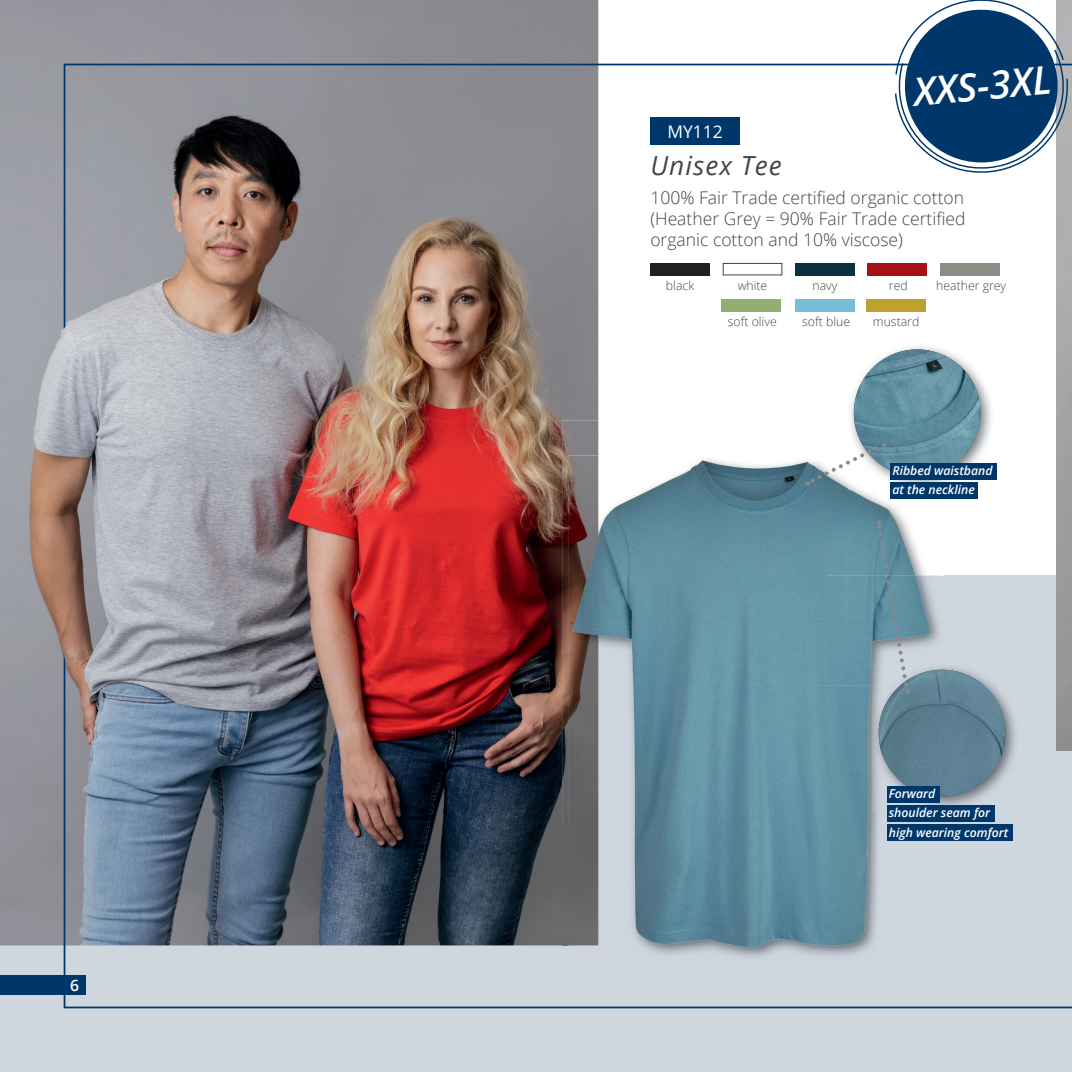
<style>
.page{position:relative;width:1072px;height:1072px;background:#fff}
.page>*{position:absolute;margin:0;border:0;box-sizing:border-box;transform-origin:0 0}
.t1{font:italic 600 38.68px "Open Sans";color:#fff}
.t2{font:italic 26.25px "Open Sans";letter-spacing:.04em;color:#404546}
.t3{font:300 17.5px/21px "Open Sans";color:#404546;text-align:justify}
.t4{font:17.32px "Open Sans";color:#fff}
.t5{font:600 15.75px "Open Sans";color:#fff}
.t6{font:italic 600 12.25px/19.2px "Open Sans";color:#fff}
.t7{font:300 12.25px "Open Sans";color:#404546}
</style>
<div class="page">
<svg style="left:0;top:575px;width:1071px;height:496px;background:#c0c6ce"></svg>
<div style="left:0;top:975px;width:85px;height:20px;background:#00376b"></div>
<img style="left:63px;top:63px;width:1008px;height:946px">
<img style="left:939px;top:498px;width:4px;height:462px">
<img style="left:598px;top:420px;width:341px;height:265px">
<div style="left:562px;top:945px;width:377px;height:41px;background:#ced6de"></div>
<img style="left:562px;top:420px;width:36px;height:408px">
<img style="left:562px;top:828px;width:6px;height:117px">
<img style="left:598px;top:685px;width:279px;height:220px">
<div style="left:877px;top:810px;width:62px;height:150px;background:#ced6de"></div>
<img style="left:568px;top:905px;width:310px;height:55px">
<img style="left:568px;top:455px;width:30px;height:490px">
<img style="left:872px;top:664px;width:147px;height:146px">
<img style="left:878px;top:669px;width:127px;height:127px;border-radius:63px">
<svg style="left:874px;top:520px;width:36px;height:174px;background:#7e9eac"></svg>
<img style="left:848px;top:343px;width:146px;height:147px">
<img style="left:848px;top:467px;width:91px;height:23px">
<img style="left:853px;top:349px;width:127px;height:127px;border-radius:63px">
<svg style="left:805px;top:443px;width:79px;height:44px"></svg>
<svg style="left:894px;top:0;width:177px;height:176px"></svg>
<img style="left:30px;top:326px;width:53px;height:352px">
<div style="left:890px;top:463px;width:107px;height:16px;background:#00376b"></div>
<div style="left:890px;top:481px;width:88px;height:17px;background:#00376b"></div>
<div style="left:886px;top:786px;width:53px;height:17px;background:#00376b"></div>
<div style="left:886px;top:805px;width:108px;height:17px;background:#00376b"></div>
<div style="left:886px;top:824px;width:126px;height:16px;background:#00376b"></div>
<p class="t5" style="left:70px;top:974px;width:10px">6</p>
<p class="t4" style="left:667px;top:120px;width:57px">MY112</p>
<h2 class="t2" style="left:650px;top:148px;width:133px">Unisex Tee</h2>
<h1 class="t1" style="left:911px;top:65px;width:140px;rotate:-5deg">XXS-3XL</h1>
<p class="t3" style="left:650px;top:187px;width:317px">100% Fair Trade certified organic cotton (Heather Grey = 90% Fair Trade certified organic cotton and 10% viscose)</p>
<p class="t7" style="left:666px;top:277px;width:30px">black</p>
<p class="t7" style="left:737px;top:277px;width:31px">white</p>
<p class="t7" style="left:812px;top:277px;width:26px">navy</p>
<p class="t7" style="left:889px;top:277px;width:20px">red</p>
<p class="t7" style="left:936px;top:277px;width:71px">heather grey</p>
<p class="t7" style="left:727px;top:313px;width:50px">soft olive</p>
<p class="t7" style="left:802px;top:313px;width:49px">soft blue</p>
<p class="t7" style="left:873px;top:313px;width:48px">mustard</p>
<p class="t6" style="left:892px;top:460px;width:102px">Ribbed waistband at the neckline</p>
<p class="t6" style="left:888px;top:784px;width:121px">Forward<br>shoulder seam for high wearing comfort</p>
</div>
